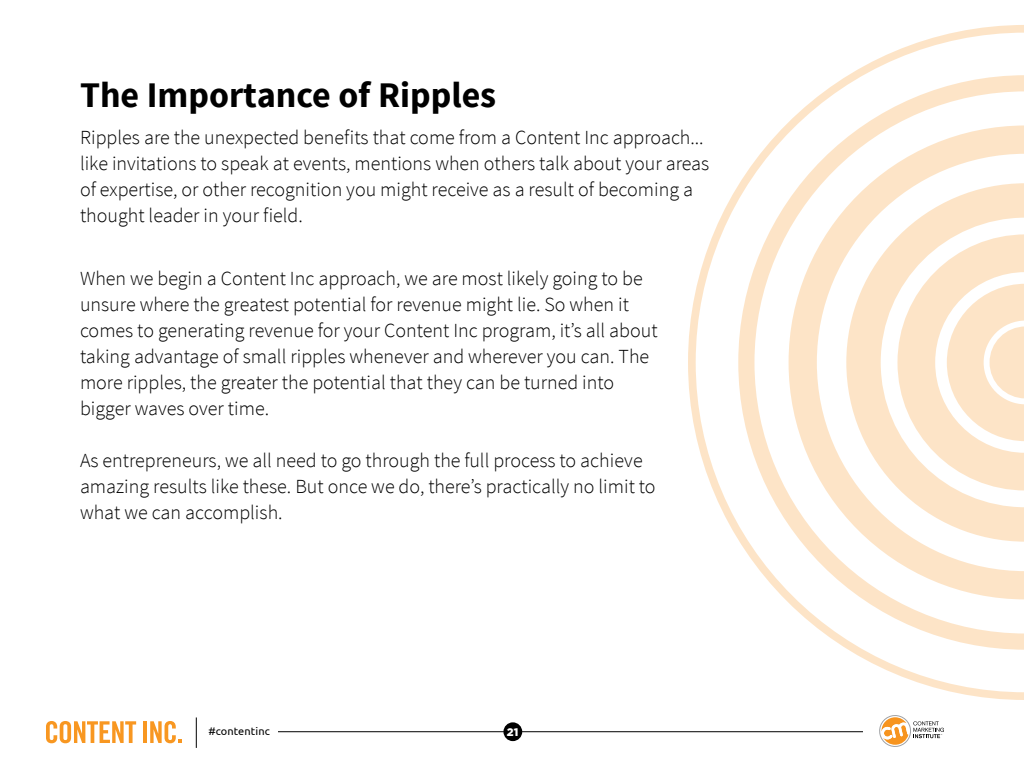
<style>
.page{position:relative;width:1024px;height:768px;background:#fff}
.page>*{position:absolute;margin:0;border:0;box-sizing:border-box;transform-origin:0 0}
.t1{font:700 36px "Source Sans Pro";color:#000}
.t2{font:300 20px/26px "Source Sans Pro";color:#000}
.t3{font:11px "Ubuntu";letter-spacing:.01em;color:#000}
.t4{font:900 11px "Gotham";color:#fff}
</style>
<div class="page">
<hr style="left:278px;top:731px;width:585px;height:1px;background:#000">
<div style="left:503px;top:722px;width:19px;height:19px;background:#000;border-radius:50%"></div>
<hr style="left:196px;top:717px;width:1px;height:31px;background:#000">
<svg style="left:879px;top:715px;width:65px;height:32px"></svg>
<svg style="left:46px;top:721px;width:90px;height:22px"></svg>
<hr style="left:143px;top:721px;width:4px;height:22px;background:#f89721">
<svg style="left:150px;top:721px;width:32px;height:22px"></svg>
<svg style="left:688px;top:25px;width:336px;height:675px"></svg>
<svg style="left:738px;top:75px;width:286px;height:575px"></svg>
<svg style="left:789px;top:125px;width:235px;height:474px"></svg>
<svg style="left:846px;top:183px;width:178px;height:359px;fill:#fde4c7"></svg>
<svg style="left:897px;top:234px;width:127px;height:257px;fill:#fde4c7"></svg>
<svg style="left:947px;top:284px;width:77px;height:157px"></svg>
<h1 class="t1" style="left:80px;top:72px;width:418px">The Importance of Ripples</h1>
<p class="t2" style="left:80px;top:124px;width:631px">Ripples are the unexpected benefits that come from a Content Inc approach... like invitations to speak at events, mentions when others talk about your areas of expertise, or other recognition you might receive as a result of becoming a thought leader in your field.</p>
<p class="t2" style="left:80px;top:265px;width:579px">When we begin a Content Inc approach, we are most likely going to be unsure where the greatest potential for revenue might lie. So when it comes to generating revenue for your Content Inc program, it’s all about taking advantage of small ripples whenever and wherever you can. The more ripples, the greater the potential that they can be turned into bigger waves over time.</p>
<p class="t2" style="left:80px;top:447px;width:577px">As entrepreneurs, we all need to go through the full process to achieve amazing results like these. But once we do, there’s practically no limit to what we can accomplish.</p>
<p class="t3" style="left:208px;top:724px;width:63px">#contentinc</p>
<p class="t4" style="left:507px;top:724px;width:13px">21</p>
</div>
